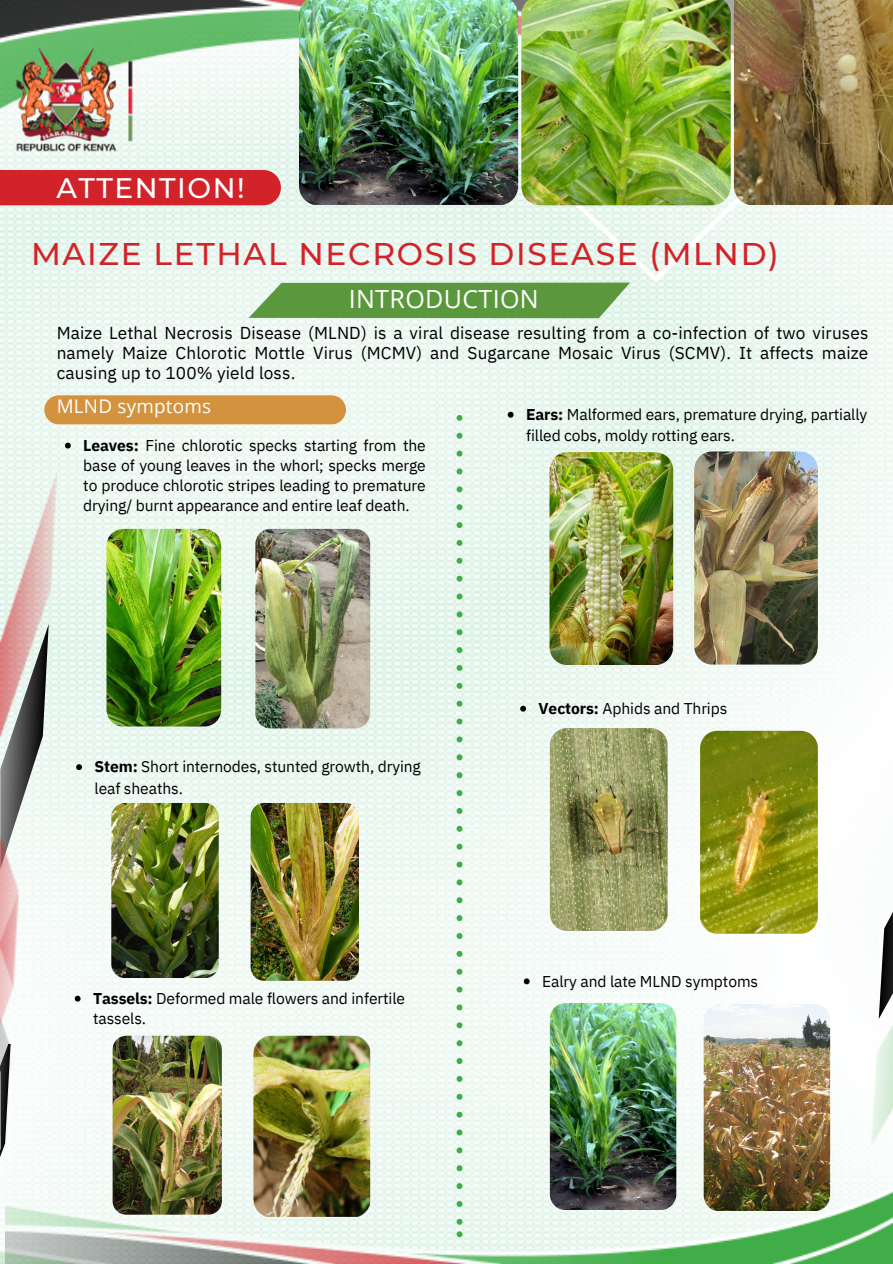
<style>
.page{position:relative;width:893px;height:1264px;background:#fff}
.page>*{position:absolute;margin:0;border:0;box-sizing:border-box;transform-origin:0 0}
.t1{font:500 31.35px "Montserrat";letter-spacing:.055em;color:#d2232a}
.t2{font:500 28.2px "Montserrat";letter-spacing:.055em;color:#fff}
.t3{font:25.05px "Open Sans";letter-spacing:.015em;color:#fff}
.t4{font:18.75px "Open Sans";letter-spacing:.015em;color:#fff}
.t5{font:17.25px/20px "IBM Plex Sans";letter-spacing:.01em;color:#000;text-align:justify}
.t6{font:15.6px/20px "IBM Plex Sans";letter-spacing:-.005em;color:#000}
.s1{font-weight:700}
</style>
<div class="page">
<img style="left:0;top:0;width:892px;height:1036px">
<svg style="left:373px;top:13px;width:519px;height:269px;fill:#ebf7f1"></svg>
<svg style="left:248px;top:282px;width:382px;height:36px;background:#69a04f"></svg>
<svg style="left:0;top:738px;width:49px;height:131px"></svg>
<img style="left:0;top:1025px;width:12px;height:54px">
<img style="left:0;top:987px;width:19px;height:38px">
<img style="left:0;top:471px;width:57px;height:267px">
<img style="left:0;top:834px;width:19px;height:153px">
<div style="left:0;top:170px;width:281px;height:35px;background:#d2232a"></div>
<svg style="left:878px;top:819px;width:14px;height:120px"></svg>
<img style="left:871px;top:939px;width:21px;height:97px">
<img style="left:111px;top:803px;width:108px;height:174px;border-radius:14px">
<img style="left:250px;top:803px;width:108px;height:177px;border-radius:14px">
<img style="left:106px;top:529px;width:115px;height:197px;border-radius:17px">
<div style="left:44px;top:395px;width:302px;height:29px;background:#d3923e;border-radius:15px"></div>
<svg style="left:75px;top:995px;width:6px;height:6px"></svg>
<svg style="left:507px;top:412px;width:6px;height:5px"></svg>
<img style="left:549px;top:452px;width:124px;height:212px;border-radius:18px">
<img style="left:694px;top:451px;width:123px;height:213px;border-radius:18px">
<img style="left:550px;top:728px;width:117px;height:202px;border-radius:17px">
<img style="left:700px;top:730px;width:117px;height:203px;border-radius:17px">
<img style="left:550px;top:1003px;width:126px;height:206px;border-radius:16px">
<img style="left:703px;top:1004px;width:127px;height:206px;border-radius:16px">
<img style="left:10px;top:45px;width:135px;height:115px">
<img style="left:521px;top:0;width:209px;height:205px">
<img style="left:733px;top:0;width:159px;height:205px">
<img style="left:299px;top:0;width:219px;height:205px">
<img style="left:5px;top:1036px;width:887px;height:43px">
<svg style="left:456px;top:415px;width:6px;height:664px"></svg>
<img style="left:0;top:1079px;width:892px;height:184px">
<svg style="left:76px;top:764px;width:6px;height:6px"></svg>
<svg style="left:65px;top:442px;width:6px;height:6px"></svg>
<svg style="left:520px;top:705px;width:6px;height:6px"></svg>
<svg style="left:523px;top:978px;width:6px;height:6px"></svg>
<img style="left:255px;top:529px;width:115px;height:199px;border-radius:15px">
<p class="t2" style="left:56px;top:170px;width:190px">ATTENTION!</p>
<p class="t1" style="left:31px;top:235px;width:749px">MAIZE LETHAL NECROSIS DISEASE (MLND)</p>
<p class="t3" style="left:349px;top:281px;width:191px">INTRODUCTION</p>
<p class="t5" style="left:57px;top:322px;width:813px">Maize Lethal Necrosis Disease (MLND) is a viral disease resulting from a co-infection of two viruses namely Maize Chlorotic Mottle Virus (MCMV) and Sugarcane Mosaic Virus (SCMV). It affects maize causing up to 100% yield loss.</p>
<p class="t4" style="left:57px;top:393px;width:156px">MLND symptoms</p>
<p class="t6" style="left:526px;top:403px;width:343px;line-height:21.1px"><span class="s1">Ears:</span> Malformed ears, premature drying, partially filled cobs, moldy rotting ears.</p>
<p class="t6" style="left:83px;top:435px;width:344px;text-align:justify"><span class="s1">Leaves:</span> Fine chlorotic specks starting from the base of young leaves in the whorl; specks merge to produce chlorotic stripes leading to premature drying/ burnt appearance and entire leaf death.</p>
<p class="t6" style="left:94px;top:756px;width:328px;line-height:21.1px"><span class="s1">Stem:</span> Short internodes, stunted growth, drying leaf sheaths.</p>
<p class="t6" style="left:93px;top:988px;width:313px"><span class="s1">Tassels:</span> Deformed male flowers and infertile tassels.</p>
<p class="t6" style="left:538px;top:698px;width:190px"><span class="s1">Vectors:</span> Aphids and Thrips</p>
<p class="t6" style="left:542px;top:970px;width:217px">Ealry and late MLND symptoms</p>
</div>
